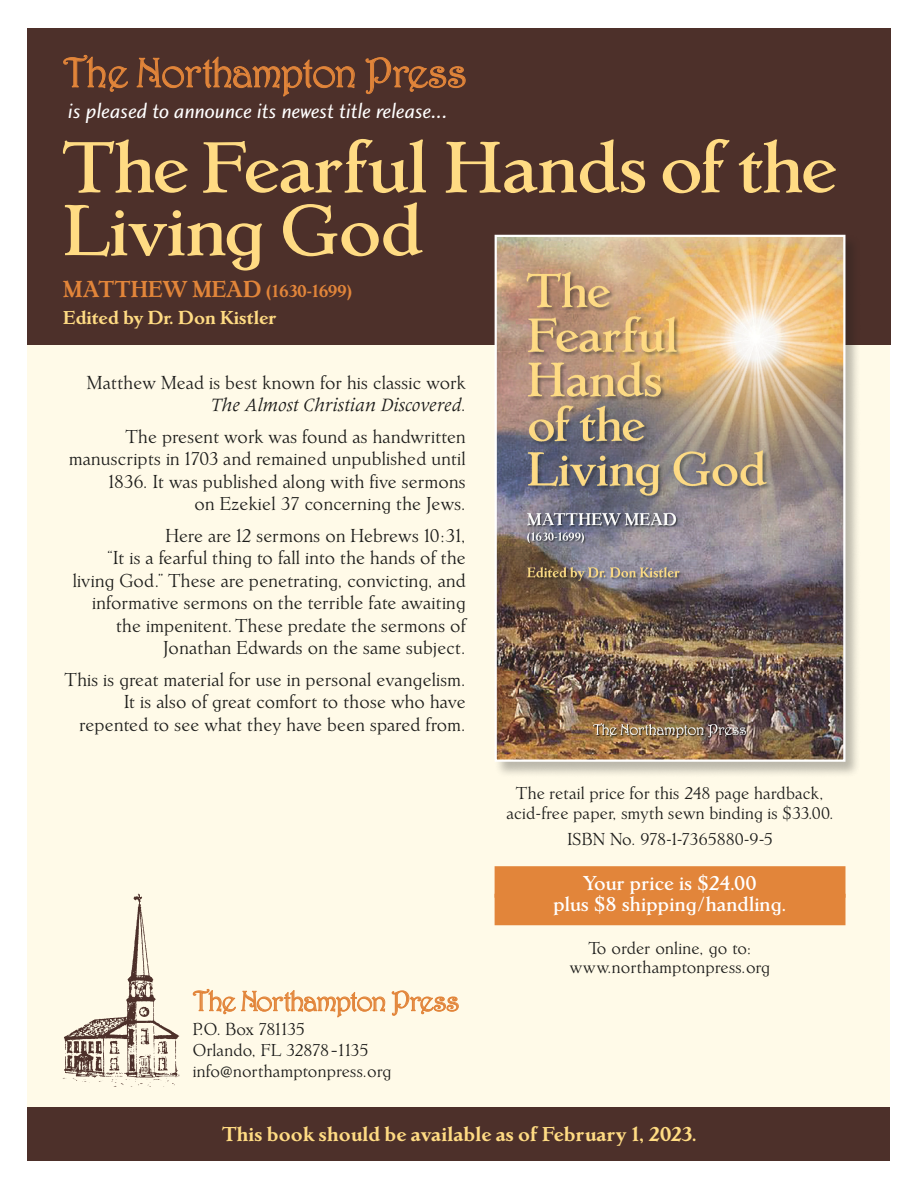
<style>
.page{position:relative;width:918px;height:1188px;background:#fff}
.page>*{position:absolute;margin:0;border:0;box-sizing:border-box;transform-origin:0 0}
.t1{font:500 75px/63px "Erasmus";color:#ffdb83;scale:1.05 1}
.t2{font:42px "Harrington";letter-spacing:-.045em;color:#e2853a}
.t3{font:28.5px "Harrington";letter-spacing:-.055em;color:#e2853a}
.t4{font:700 24px "Erasmus";color:#e2853a;scale:.95 1}
.t5{font:21.75px "Charlotte Sans Book Italic Plain";color:#fff}
.t6{font:700 21px "Erasmus";letter-spacing:.01em;color:#ffdb83}
.t7{font:500 21px/21px "Erasmus";letter-spacing:.01em;color:#fff;text-align:center}
.t8{font:300 19.5px/22.5px "Erasmus";letter-spacing:.015em;color:#1c1c1a;text-align:right}
.t9{font:italic 19.5px "Meridien";color:#1c1c1a}
.t10{font:700 19.5px "Erasmus";color:#ffdb83}
.t11{font:300 18px/21px "Erasmus";letter-spacing:.015em;color:#1c1c1a;text-align:center}
.s1{font-size:18px}
.s2{font-family:"Erasmus";font-weight:300;font-style:normal}
.s3{font-size:15px}
</style>
<div class="page">
<div style="left:28px;top:338px;width:862px;height:822px;background:#fffae8"></div>
<div style="left:28px;top:28px;width:863px;height:317px;background:#4d302a"></div>
<svg style="left:63px;top:55px;width:65px;height:37px"></svg>
<svg style="left:137px;top:56px;width:218px;height:40px"></svg>
<svg style="left:366px;top:57px;width:100px;height:37px"></svg>
<div style="left:28px;top:1107px;width:862px;height:54px;background:#4d302a"></div>
<img style="left:62px;top:893px;width:118px;height:194px">
<svg style="left:193px;top:988px;width:192px;height:29px"></svg>
<svg style="left:392px;top:991px;width:66px;height:24px"></svg>
<div style="left:494px;top:234px;width:367px;height:544px;background:#1c1c1a;opacity:.3"></div>
<img style="left:498px;top:238px;width:344px;height:521px">
<div style="left:495px;top:235px;width:350px;height:527px;border:2px solid #fff"></div>
<div style="left:495px;top:866px;width:350px;height:32px;background:#e2853a"></div>
<div style="left:495px;top:894px;width:350px;height:31px;background:#e2853a"></div>
<h2 class="t2" style="left:63px;top:47px;width:405px">The Northampton Press</h2>
<p class="t5" style="left:68px;top:98px;width:381px">is pleased to announce its newest title release...</p>
<h1 class="t1" style="left:63px;top:133px;width:739px">The Fearful Hands of the<br>Living God</h1>
<p class="t4" style="left:63px;top:273px;width:305px">MATTHEW MEAD <span class="s1">(1630-1699)</span></p>
<p class="t10" style="left:63px;top:304px;width:215px">Edited by Dr. Don Kistler</p>
<p class="t8" style="left:87px;top:370px;width:380px">Matthew Mead is best known for his classic work</p>
<p class="t9" style="left:211px;top:395px;width:256px">The Almost Christian Discovered<span class="s2">.</span></p>
<p class="t8" style="left:69px;top:424px;width:398px">The present work was found as handwritten manuscripts in 1703 and remained unpublished until 1836. It was published along with five sermons<br>on Ezekiel 37 concerning the Jews.</p>
<p class="t8" style="left:73px;top:523px;width:394px">Here are 12 sermons on Hebrews 10:31,<br>“It is a fearful thing to fall into the hands of the living God.” These are penetrating, convicting, and informative sermons on the terrible fate awaiting the impenitent. These predate the sermons of Jonathan Edwards on the same subject.</p>
<p class="t8" style="left:65px;top:667px;width:402px">This is great material for use in personal evangelism.<br>It is also of great comfort to those who have repented to see what they have been spared from.</p>
<h3 class="t3" style="left:193px;top:984px;width:268px">The Northampton Press</h3>
<p class="t11" style="left:193px;top:1018px;width:200px;text-align:left">P.O. Box 781135<br>Orlando, FL 32878–1135 info<span class="s3">@</span>northamptonpress.org</p>
<p class="t11" style="left:506px;top:782px;width:329px;line-height:20.2px">The retail price for this 248 page hardback, acid-free paper, smyth sewn binding is $33.00.</p>
<p class="t11" style="left:568px;top:828px;width:206px">ISBN No. 978-1-7365880-9-5</p>
<p class="t7" style="left:553px;top:872px;width:235px">Your price is $24.00<br>plus $8 shipping/handling.</p>
<p class="t11" style="left:570px;top:938px;width:202px;line-height:18.8px">To order online, go to: www.northamptonpress.org</p>
<p class="t6" style="left:222px;top:1119px;width:476px">This book should be available as of February 1, 2023.</p>
</div>
